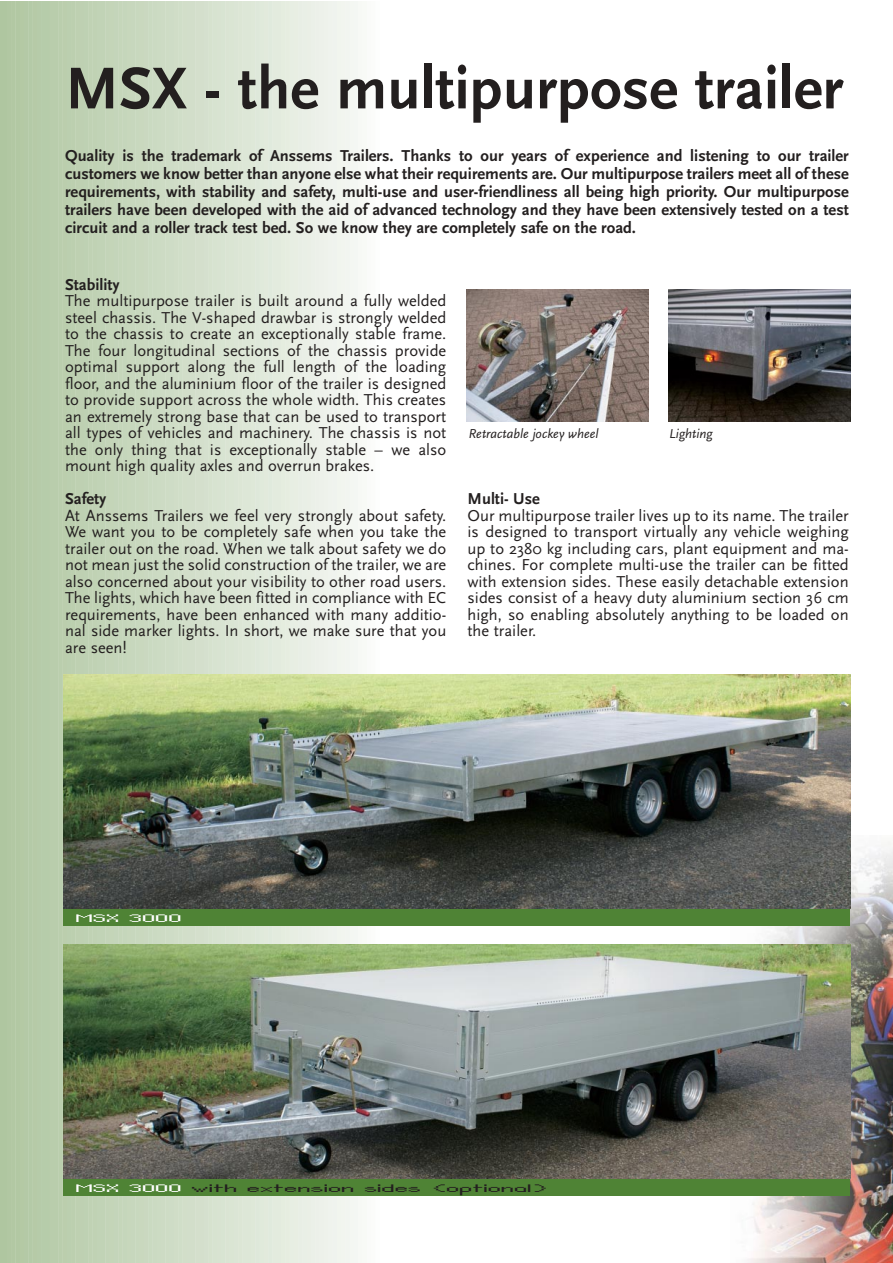
<style>
.page{position:relative;width:893px;height:1263px;background:#fff}
.page>*{position:absolute;margin:0;border:0;box-sizing:border-box;transform-origin:0 0}
.t1{font:700 61.5px "Scala Sans";color:#231f1f}
.t2{font:16.5px/16.5px "Scala Sans";color:#231f1f;text-align:justify}
.t3{font:700 16.5px/18px "Scala Sans";color:#231f1f;text-align:justify}
.t4{font:italic 13.5px "Scala Sans";color:#231f1f}
.t5{font:6.75px "Teachers Pet Sans Serif";color:#231f1f;scale:2.6 1}
.t6{font:6.75px "Teachers Pet Sans Serif";color:#fff;scale:2.6 1}
</style>
<div class="page">
<div style="left:0;top:1px;width:5px;height:1262px;background:#afc6a0"></div>
<div style="left:5px;top:1px;width:8px;height:1262px;background:#b1c7a2"></div>
<div style="left:13px;top:1px;width:9px;height:1262px;background:#b2c8a3"></div>
<div style="left:22px;top:1px;width:8px;height:1262px;background:#b4c9a6"></div>
<div style="left:26px;top:1px;width:9px;height:1262px;background:#b4caa7"></div>
<div style="left:35px;top:1px;width:8px;height:1262px;background:#b6cba9"></div>
<div style="left:43px;top:1px;width:9px;height:1262px;background:#b6ccaa"></div>
<div style="left:52px;top:1px;width:8px;height:1262px;background:#b9cdac"></div>
<div style="left:56px;top:1px;width:9px;height:1262px;background:#bacead"></div>
<svg style="left:63px;top:674px;width:1px;height:522px"></svg>
<div style="left:65px;top:1px;width:8px;height:1262px;background:#bbcfaf"></div>
<div style="left:73px;top:1px;width:9px;height:1262px;background:#bed0b1"></div>
<div style="left:82px;top:1px;width:8px;height:1262px;background:#bed1b3"></div>
<div style="left:86px;top:1px;width:9px;height:1262px;background:#c0d2b4"></div>
<div style="left:95px;top:1px;width:8px;height:1262px;background:#c1d3b6"></div>
<div style="left:103px;top:1px;width:9px;height:1262px;background:#c3d4b8"></div>
<div style="left:112px;top:1px;width:8px;height:1262px;background:#c4d5ba"></div>
<div style="left:116px;top:1px;width:9px;height:1262px;background:#c5d6ba"></div>
<div style="left:125px;top:1px;width:8px;height:1262px;background:#c7d7bc"></div>
<div style="left:133px;top:1px;width:9px;height:1262px;background:#c8d8be"></div>
<div style="left:142px;top:1px;width:8px;height:1262px;background:#cad8c0"></div>
<div style="left:146px;top:1px;width:9px;height:1262px;background:#cadac1"></div>
<div style="left:155px;top:1px;width:8px;height:1262px;background:#ccdbc3"></div>
<div style="left:163px;top:1px;width:9px;height:1262px;background:#cedcc5"></div>
<div style="left:172px;top:1px;width:8px;height:1262px;background:#d0ddc7"></div>
<div style="left:176px;top:1px;width:9px;height:1262px;background:#d0dec8"></div>
<div style="left:185px;top:1px;width:8px;height:1262px;background:#d2deca"></div>
<div style="left:193px;top:1px;width:9px;height:1262px;background:#d4dfcc"></div>
<div style="left:202px;top:1px;width:8px;height:1262px;background:#d5e0ce"></div>
<div style="left:206px;top:1px;width:9px;height:1262px;background:#d6e2ce"></div>
<div style="left:215px;top:1px;width:8px;height:1262px;background:#d8e3d1"></div>
<div style="left:223px;top:1px;width:9px;height:1262px;background:#dae4d3"></div>
<div style="left:232px;top:1px;width:8px;height:1262px;background:#dbe5d5"></div>
<div style="left:236px;top:1px;width:9px;height:1262px;background:#dce6d5"></div>
<div style="left:245px;top:1px;width:8px;height:1262px;background:#dde7d7"></div>
<div style="left:253px;top:1px;width:9px;height:1262px;background:#dee8da"></div>
<div style="left:262px;top:1px;width:8px;height:1262px;background:#e2eadc"></div>
<div style="left:266px;top:1px;width:9px;height:1262px;background:#e0eadd"></div>
<div style="left:275px;top:1px;width:8px;height:1262px;background:#e3ebde"></div>
<div style="left:283px;top:1px;width:9px;height:1262px;background:#e6ede0"></div>
<div style="left:292px;top:1px;width:8px;height:1262px;background:#e8eee3"></div>
<div style="left:296px;top:1px;width:9px;height:1262px;background:#e8eee5"></div>
<div style="left:305px;top:1px;width:8px;height:1262px;background:#eaefe6"></div>
<div style="left:313px;top:1px;width:9px;height:1262px;background:#ecf0e9"></div>
<div style="left:322px;top:1px;width:8px;height:1262px;background:#eef2eb"></div>
<div style="left:326px;top:1px;width:9px;height:1262px;background:#eff3ed"></div>
<div style="left:335px;top:1px;width:8px;height:1262px;background:#f1f5ee"></div>
<div style="left:343px;top:1px;width:9px;height:1262px;background:#f2f5f0"></div>
<div style="left:352px;top:1px;width:8px;height:1262px;background:#f4f7f3"></div>
<div style="left:356px;top:1px;width:9px;height:1262px;background:#f7f9f5"></div>
<div style="left:365px;top:1px;width:8px;height:1262px;background:#fafbf9"></div>
<img style="left:747px;top:836px;width:145px;height:427px">
<div style="left:64px;top:907px;width:786px;height:19px;background:#4f8335"></div>
<div style="left:64px;top:1177px;width:786px;height:19px;background:#4f8335"></div>
<img style="left:64px;top:944px;width:786px;height:234px">
<img style="left:64px;top:674px;width:786px;height:234px">
<img style="left:467px;top:290px;width:182px;height:132px">
<img style="left:669px;top:290px;width:181px;height:132px">
<h1 class="t1" style="left:65px;top:64px;width:780px">MSX - the multipurpose trailer</h1>
<p class="t3" style="left:65px;top:148px;width:785px">Quality is the trademark of Anssems Trailers. Thanks to our years of experience and listening to our trailer customers we know better than anyone else what their requirements are. Our multipurpose trailers meet all of these requirements, with stability and safety, multi-use and user-friendliness all being high priority. Our multipurpose trailers have been developed with the aid of advanced technology and they have been extensively tested on a test circuit and a roller track test bed. So we know they are completely safe on the road.</p>
<p class="t3" style="left:65px;top:277px;width:56px">Stability</p>
<p class="t2" style="left:65px;top:293px;width:383px">The multipurpose trailer is built around a fully welded steel chassis. The V-shaped drawbar is strongly welded to the chassis to create an exceptionally stable frame.<br>The four longitudinal sections of the chassis provide optimal support along the full length of the loading floor, and the aluminium floor of the trailer is designed to provide support across the whole width. This creates an extremely strong base that can be used to transport all types of vehicles and machinery. The chassis is not the only thing that is exceptionally stable – we also mount high quality axles and overrun brakes.</p>
<p class="t3" style="left:65px;top:491px;width:43px">Safety</p>
<p class="t2" style="left:65px;top:508px;width:383px">At Anssems Trailers we feel very strongly about safety.<br>We want you to be completely safe when you take the trailer out on the road. When we talk about safety we do not mean just the solid construction of the trailer, we are also concerned about your visibility to other road users.<br>The lights, which have been fitted in compliance with EC requirements, have been enhanced with many additio&shy;nal side marker lights. In short, we make sure that you are seen!</p>
<p class="t4" style="left:468px;top:429px;width:132px">Retractable jockey wheel</p>
<p class="t4" style="left:669px;top:429px;width:45px">Lighting</p>
<p class="t3" style="left:468px;top:491px;width:74px">Multi- Use</p>
<p class="t2" style="left:468px;top:508px;width:383px">Our multipurpose trailer lives up to its name. The trailer is designed to transport virtually any vehicle weighing up to 2380 kg including cars, plant equipment and ma&shy;chines. For complete multi-use the trailer can be fitted with extension sides. These easily detachable extension sides consist of a heavy duty aluminium section 36 cm high, so enabling absolutely anything to be loaded on the trailer.</p>
<p class="t6" style="left:76px;top:914px;width:18px">MSX</p>
<p class="t6" style="left:130px;top:914px;width:22px">3000</p>
<p class="t6" style="left:76px;top:1184px;width:18px">MSX</p>
<p class="t6" style="left:130px;top:1184px;width:22px">3000</p>
<p class="t5" style="left:192px;top:1184px;width:19px">with</p>
<p class="t5" style="left:248px;top:1184px;width:43px">extension</p>
<p class="t5" style="left:365px;top:1184px;width:23px">sides</p>
<p class="t5" style="left:432px;top:1184px;width:46px">(optional)</p>
</div>
